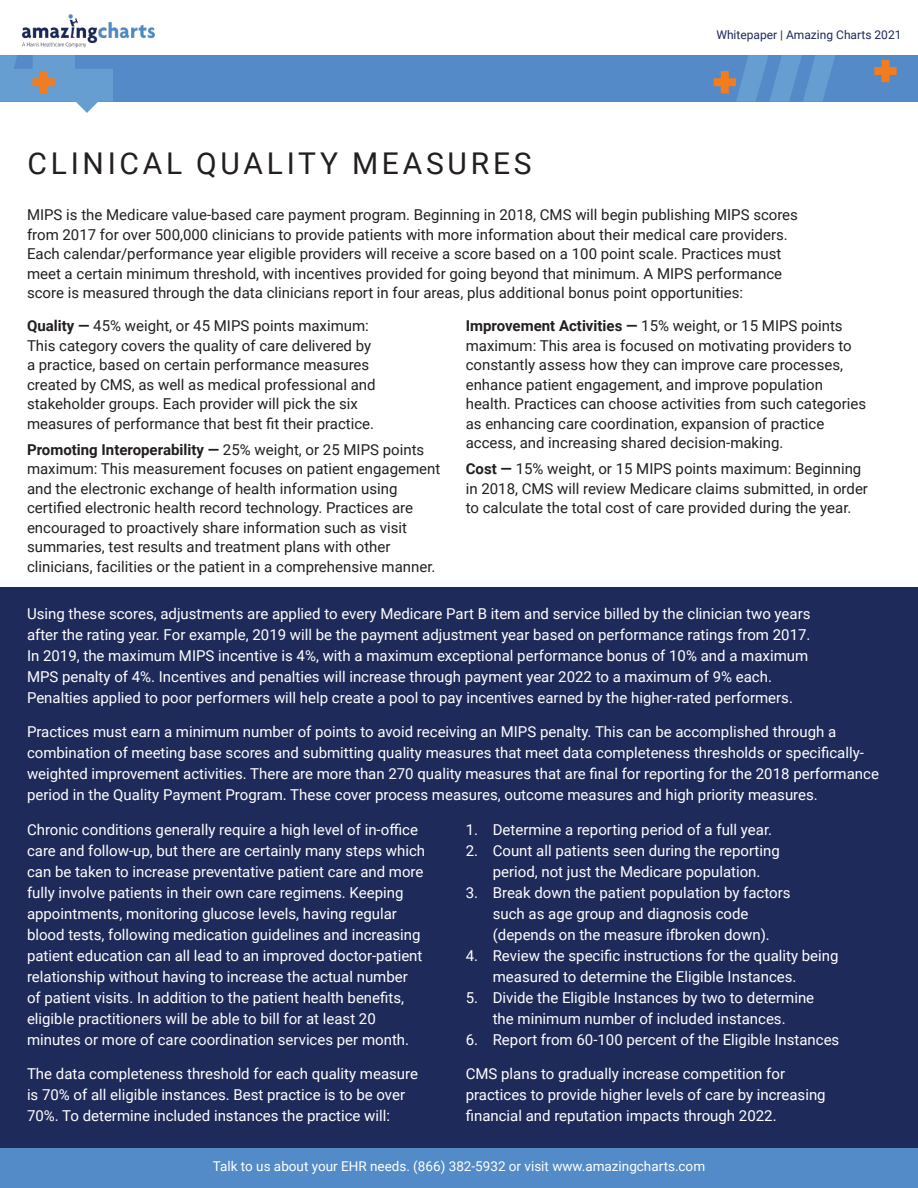
<style>
.page{position:relative;width:918px;height:1188px;background:#fff}
.page>*{position:absolute;margin:0;border:0;box-sizing:border-box;transform-origin:0 0}
.t1{font:30px "Roboto";letter-spacing:.125em;color:#231f20}
.paragraph_test{font:15px/21px "Roboto";color:#fff}
.sub_list_header{font:15px/19.5px "Roboto";color:#231f20}
.paragraph_test-2{font:15px/19.5px "Roboto";color:#231f20}
.t2{font:13.5px "Roboto";color:#fff}
.t3{font:12px "Roboto";color:#1d2958}
.s1{font-weight:700}
</style>
<div class="page">
<div style="left:0;top:0;width:918px;height:102px;background:#548ac7"></div>
<svg style="left:0;top:54px;width:113px;height:59px"></svg>
<svg style="left:714px;top:54px;width:139px;height:48px"></svg>
<svg style="left:874px;top:60px;width:23px;height:22px"></svg>
<div style="left:0;top:0;width:918px;height:54px;background:#fff"></div>
<img style="left:22px;top:14px;width:133px;height:34px">
<div style="left:0;top:1148px;width:918px;height:40px;background:#538ac8"></div>
<div style="left:0;top:587px;width:918px;height:561px;background:#1e2a59"></div>
<p class="t3" style="left:716px;top:26px;width:187px">Whitepaper | Amazing Charts 2021</p>
<p class="t1" style="left:28px;top:142px;width:506px">CLINICAL QUALITY MEASURES</p>
<p class="paragraph_test-2" style="left:27px;top:205px;width:773px">MIPS is the Medicare value-based care payment program. Beginning in 2018, CMS will begin publishing MIPS scores from 2017 for over 500,000 clinicians to provide patients with more information about their medical care providers.<br>Each calendar/performance year eligible providers will receive a score based on a 100 point scale. Practices must meet a certain minimum threshold, with incentives provided for going beyond that minimum. A MIPS performance score is measured through the data clinicians report in four areas, plus additional bonus point opportunities:</p>
<p class="sub_list_header" style="left:27px;top:316px;width:350px"><span class="s1">Quality —</span> 45% weight, or 45 MIPS points maximum:<br>This category covers the quality of care delivered by a practice, based on certain performance measures created by CMS, as well as medical professional and stakeholder groups. Each provider will pick the six measures of performance that best fit their practice.</p>
<p class="sub_list_header" style="left:27px;top:439px;width:415px"><span class="s1">Promoting Interoperability —</span> 25% weight, or 25 MIPS points maximum: This measurement focuses on patient engagement and the electronic exchange of health information using certified electronic health record technology. Practices are encouraged to proactively share information such as visit summaries, test results and treatment plans with other clinicians, facilities or the patient in a comprehensive manner.</p>
<p class="sub_list_header" style="left:466px;top:316px;width:402px"><span class="s1">Improvement Activities —</span> 15% weight, or 15 MIPS points maximum: This area is focused on motivating providers to constantly assess how they can improve care processes, enhance patient engagement, and improve population health. Practices can choose activities from such categories as enhancing care coordination, expansion of practice access, and increasing shared decision-making.</p>
<p class="sub_list_header" style="left:466px;top:459px;width:404px"><span class="s1">Cost —</span> 15% weight, or 15 MIPS points maximum: Beginning in 2018, CMS will review Medicare claims submitted, in order to calculate the total cost of care provided during the year.</p>
<p class="paragraph_test" style="left:27px;top:602px;width:785px">Using these scores, adjustments are applied to every Medicare Part B item and service billed by the clinician two years after the rating year. For example, 2019 will be the payment adjustment year based on performance ratings from 2017.<br>In 2019, the maximum MIPS incentive is 4%, with a maximum exceptional performance bonus of 10% and a maximum MPS penalty of 4%. Incentives and penalties will increase through payment year 2022 to a maximum of 9% each.<br>Penalties applied to poor performers will help create a pool to pay incentives earned by the higher-rated performers.</p>
<p class="paragraph_test" style="left:27px;top:721px;width:854px">Practices must earn a minimum number of points to avoid receiving an MIPS penalty. This can be accomplished through a combination of meeting base scores and submitting quality measures that meet data completeness thresholds or specifically&shy;weighted improvement activities. There are more than 270 quality measures that are final for reporting for the 2018 performance period in the Quality Payment Program. These cover process measures, outcome measures and high priority measures.</p>
<p class="paragraph_test" style="left:27px;top:818px;width:400px">Chronic conditions generally require a high level of in-office care and follow-up, but there are certainly many steps which can be taken to increase preventative patient care and more fully involve patients in their own care regimens. Keeping appointments, monitoring glucose levels, having regular blood tests, following medication guidelines and increasing patient education can all lead to an improved doctor-patient relationship without having to increase the actual number of patient visits. In addition to the patient health benefits, eligible practitioners will be able to bill for at least 20 minutes or more of care coordination services per month.</p>
<p class="paragraph_test" style="left:27px;top:1063px;width:393px">The data completeness threshold for each quality measure is 70% of all eligible instances. Best practice is to be over<br>70%. To determine included instances the practice will:</p>
<p class="paragraph_test" style="left:466px;top:818px;width:308px">1. Determine a reporting period of a full year.</p>
<p class="paragraph_test" style="left:466px;top:839px;width:316px;text-align:center">2. Count all patients seen during the reporting period, not just the Medicare population.</p>
<p class="paragraph_test" style="left:493px;top:881px;width:299px;text-indent:-27px">3. Break down the patient population by factors such as age group and diagnosis code (depends on the measure ifbroken down).</p>
<p class="paragraph_test" style="left:493px;top:944px;width:347px;text-indent:-27px">4. Review the specific instructions for the quality being measured to determine the Eligible Instances.</p>
<p class="paragraph_test" style="left:466px;top:986px;width:350px;text-align:center">5. Divide the Eligible Instances by two to determine the minimum number of included instances.</p>
<p class="paragraph_test" style="left:466px;top:1028px;width:375px">6. Report from 60-100 percent of the Eligible Instances</p>
<p class="paragraph_test" style="left:466px;top:1063px;width:361px">CMS plans to gradually increase competition for practices to provide higher levels of care by increasing financial and reputation impacts through 2022.</p>
<p class="t2" style="left:213px;top:1156px;width:494px">Talk to us about your EHR needs. (866) 382-5932 or visit www.amazingcharts.com</p>
</div>
